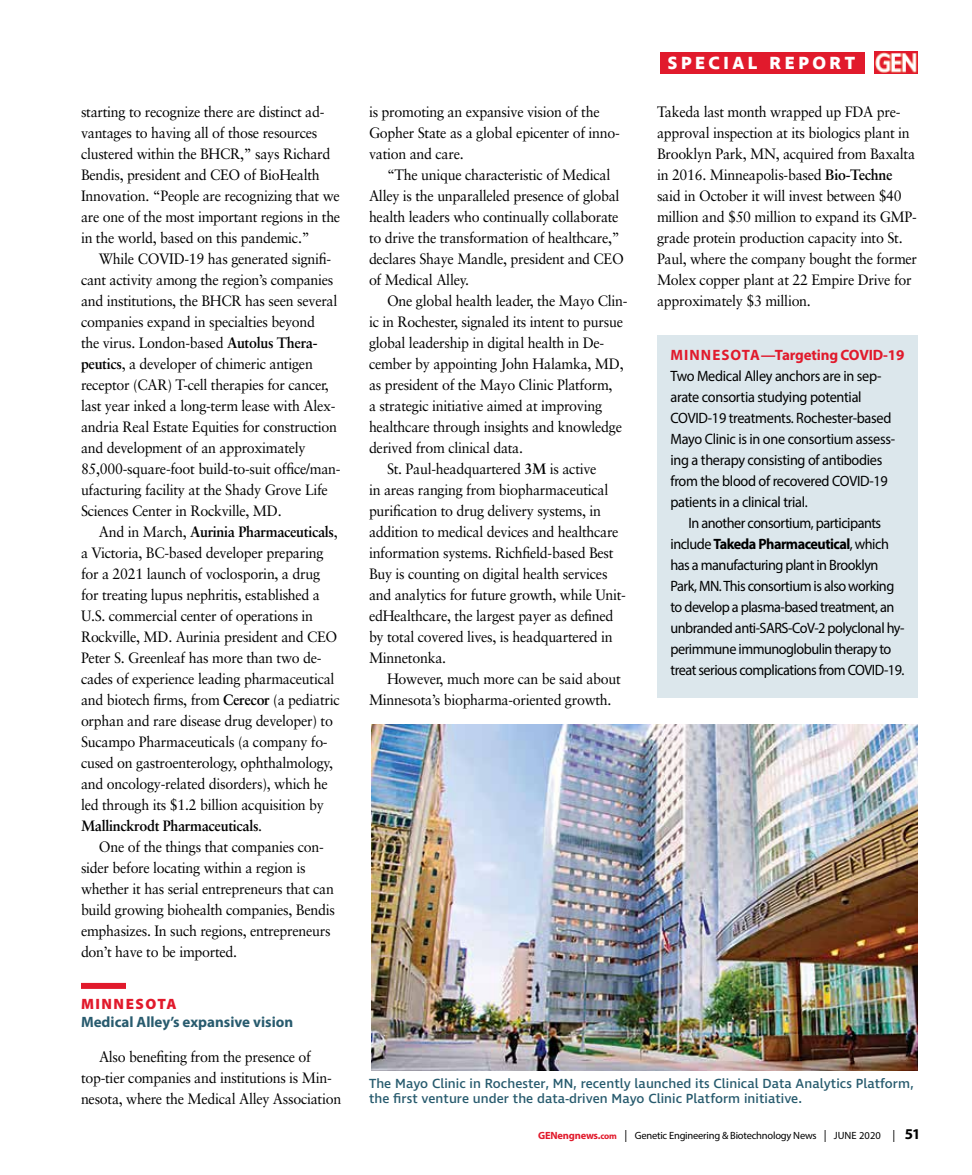
<style>
.page{position:relative;width:972px;height:1175px;background:#fff}
.page>*{position:absolute;margin:0;border:0;box-sizing:border-box;transform-origin:0 0}
.t1{font:700 18px "Ingra";letter-spacing:.2em;color:#fff}
.t2{font:15px/21px "Sabon";letter-spacing:-.02em;color:#000;scale:.95 1}
.t3{font:15px/21px "Myriad Pro";letter-spacing:-.03em;color:#000;scale:.95 1}
.t4{font:700 15px "Myriad Pro";color:#285b6e}
.t5{font:700 15px "Myriad Pro";letter-spacing:-.01em;color:#e11a2c}
.t6{font:900 15px "Myriad Pro";letter-spacing:.1em;color:#e11a2c}
.t7{font:500 13.5px/15px "Ingra";letter-spacing:.005em;color:#285b6e}
.t8{font:10.5px "Myriad Pro";letter-spacing:-.02em;color:#000}
.s1{font-weight:700}
.s2{font-weight:700;color:#e11a2c}
.s3{font-weight:700;font-size:9px;color:#e11a2c}
.s4{font-size:12px}
.s5{font-weight:700;font-size:15px}
</style>
<div class="page">
<div style="left:660px;top:52px;width:204px;height:21px;background:#e11a2c"></div>
<img style="left:875px;top:52px;width:43px;height:21px">
<div style="left:81px;top:982px;width:45px;height:6px;background:#e11a2c"></div>
<img style="left:372px;top:724px;width:546px;height:346px">
<div style="left:657px;top:335px;width:261px;height:362px;background:#dce7ec"></div>
<p class="t2" style="left:81px;top:101px;width:274px">starting to recognize there are distinct ad&shy;vantages to having all of those resources clustered within the BHCR,” says Richard Bendis, president and CEO of BioHealth Innovation. “People are recognizing that we are one of the most important regions in the in the world, based on this pandemic.”</p>
<p class="t2" style="left:81px;top:248px;width:275px;text-indent:18px">While COVID-19 has generated signifi&shy;cant activity among the region’s companies and institutions, the BHCR has seen several companies expand in specialties beyond<br>the virus. London-based <span class="s1">Autolus Thera&shy;peutics</span>, a developer of chimeric antigen receptor (CAR) T-cell therapies for cancer, last year inked a long-term lease with Alex&shy;andria Real Estate Equities for construction and development of an approximately 85,000-square-foot build-to-suit office/man&shy;ufacturing facility at the Shady Grove Life Sciences Center in Rockville, MD.</p>
<p class="t2" style="left:81px;top:521px;width:274px;text-indent:18px">And in March, <span class="s1">Aurinia Pharmaceuticals</span>, a Victoria, BC-based developer preparing for a 2021 launch of voclosporin, a drug for treating lupus nephritis, established a U.S. commercial center of operations in Rockville, MD. Aurinia president and CEO Peter S. Greenleaf has more than two de&shy;cades of experience leading pharmaceutical and biotech firms, from <span class="s1">Cerecor</span> (a pediatric orphan and rare disease drug developer) to Sucampo Pharmaceuticals (a company fo&shy;cused on gastroenterology, ophthalmology, and oncology-related disorders), which he led through its $1.2 billion acquisition by <span class="s1">Mallinckrodt Pharmaceuticals</span>.</p>
<p class="t2" style="left:81px;top:836px;width:269px;text-indent:18px">One of the things that companies con&shy;sider before locating within a region is whether it has serial entrepreneurs that can build growing biohealth companies, Bendis emphasizes. In such regions, entrepreneurs don’t have to be imported.</p>
<p class="t6" style="left:81px;top:994px;width:97px">MINNESOTA</p>
<p class="t4" style="left:81px;top:1012px;width:214px">Medical Alley’s expansive vision</p>
<p class="t2" style="left:81px;top:1046px;width:276px;text-indent:18px">Also benefiting from the presence of top-tier companies and institutions is Min&shy;nesota, where the Medical Alley Association</p>
<p class="t2" style="left:369px;top:101px;width:266px">is promoting an expansive vision of the<br>Gopher State as a global epicenter of inno&shy;vation and care.</p>
<p class="t2" style="left:369px;top:164px;width:270px;text-indent:18px">“The unique characteristic of Medical Alley is the unparalleled presence of global health leaders who continually collaborate to drive the transformation of healthcare,” declares Shaye Mandle, president and CEO of Medical Alley.</p>
<p class="t2" style="left:387px;top:290px;width:255px">One global health leader, the Mayo Clin-</p>
<p class="t2" style="left:369px;top:311px;width:269px">ic in Rochester, signaled its intent to pursue</p>
<p class="t2" style="left:369px;top:332px;width:249px">global leadership in digital health in De-</p>
<p class="t2" style="left:369px;top:353px;width:270px">cember by appointing John Halamka, MD,</p>
<p class="t2" style="left:369px;top:374px;width:258px">as president of the Mayo Clinic Platform,</p>
<p class="t2" style="left:369px;top:395px;width:247px">a strategic initiative aimed at improving</p>
<p class="t2" style="left:369px;top:416px;width:268px">healthcare through insights and knowledge</p>
<p class="t2" style="left:369px;top:437px;width:164px">derived from clinical data.</p>
<p class="t2" style="left:387px;top:458px;width:222px">St. Paul-headquartered <span class="s1">3M</span> is active</p>
<p class="t2" style="left:369px;top:479px;width:253px">in areas ranging from biopharmaceutical</p>
<p class="t2" style="left:369px;top:500px;width:246px">purification to drug delivery systems, in</p>
<p class="t2" style="left:369px;top:521px;width:264px">addition to medical devices and healthcare</p>
<p class="t2" style="left:369px;top:542px;width:259px">information systems. Richfield-based Best</p>
<p class="t2" style="left:369px;top:563px;width:253px">Buy is counting on digital health services</p>
<p class="t2" style="left:369px;top:584px;width:272px">and analytics for future growth, while Unit-</p>
<p class="t2" style="left:369px;top:605px;width:259px">edHealthcare, the largest payer as defined</p>
<p class="t2" style="left:369px;top:626px;width:258px">by total covered lives, is headquartered in</p>
<p class="t2" style="left:369px;top:647px;width:83px">Minnetonka.</p>
<p class="t2" style="left:387px;top:668px;width:248px">However, much more can be said about</p>
<p class="t2" style="left:369px;top:689px;width:257px">Minnesota’s biopharma-oriented growth.</p>
<p class="t1" style="left:668px;top:51px;width:188px">SPECIAL REPORT</p>
<p class="t2" style="left:657px;top:101px;width:275px">Takeda last month wrapped up FDA pre&shy;approval inspection at its biologics plant in Brooklyn Park, MN, acquired from Baxalta in 2016. Minneapolis-based <span class="s1">Bio-Techne </span>said in October it will invest between $40 million and $50 million to expand its GMP&shy;grade protein production capacity into St.<br>Paul, where the company bought the former Molex copper plant at 22 Empire Drive for approximately $3 million.</p>
<p class="t5" style="left:670px;top:345px;width:235px">MINNESOTA—Targeting COVID-19</p>
<p class="t3" style="left:670px;top:365px;width:238px">Two Medical Alley anchors are in sep&shy;arate consortia studying potential COVID-19 treatments. Rochester-based Mayo Clinic is in one consortium assess&shy;ing a therapy consisting of antibodies from the blood of recovered COVID-19 patients in a clinical trial.</p>
<p class="t3" style="left:670px;top:512px;width:248px;text-indent:18px">In another consortium, participants include <span class="s1">Takeda Pharmaceutical</span>, which has a manufacturing plant in Brooklyn Park, MN. This consortium is also working to develop a plasma-based treatment, an unbranded anti-SARS-CoV-2 polyclonal hy&shy;perimmune immunoglobulin therapy to treat serious complications from COVID-19.</p>
<p class="t7" style="left:369px;top:1076px;width:546px">The Mayo Clinic in Rochester, MN, recently launched its Clinical Data Analytics Platform, the first venture under the data-driven Mayo Clinic Platform initiative.</p>
<p class="t8" style="left:538px;top:1129px;width:384px"><span class="s2">GENengnews.</span><span class="s3">com</span> <span class="s4">|</span> Genetic Engineering &amp; Biotechnology News <span class="s4">|</span> JUNE 2020 <span class="s4">|</span> <span class="s5">51</span></p>
</div>
